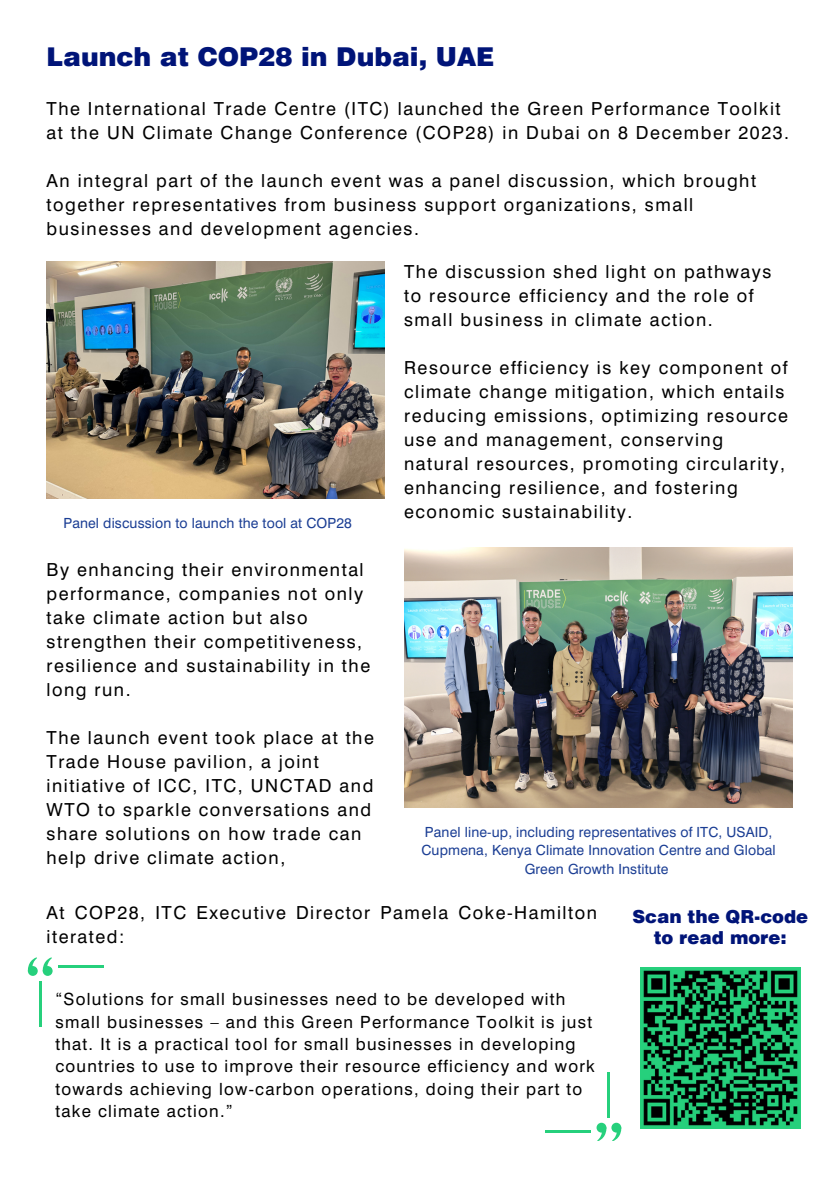
<style>
.page{position:relative;width:839px;height:1191px;background:#fff}
.page>*{position:absolute;margin:0;border:0;box-sizing:border-box;transform-origin:0 0}
.t1{font:900 26px "Swiss 721 BT";color:#001478}
.t2{font:18px/24px "Swiss 721 BT";letter-spacing:.085em;color:#000}
.t3{font:900 18px/21px "Swiss 721 BT";color:#001478;text-align:center}
.t4{font:16.8px/22.4px "Swiss 721 BT";letter-spacing:.075em;color:#000}
.t5{font:14px/18.6px "Swiss 721 BT";letter-spacing:.01em;color:#1b3e94;text-align:center}
</style>
<div class="page">
<svg style="left:43px;top:966px;width:10px;height:10px"></svg>
<svg style="left:28px;top:966px;width:10px;height:10px"></svg>
<svg style="left:27px;top:957px;width:25px;height:17px"></svg>
<hr style="left:39px;top:981px;width:2px;height:45px;background:#26d07c">
<hr style="left:58px;top:966px;width:45px;height:2px;background:#26d07c">
<svg style="left:597px;top:1124px;width:25px;height:17px"></svg>
<hr style="left:607px;top:1072px;width:3px;height:46px;background:#26d07c">
<hr style="left:545px;top:1131px;width:46px;height:2px;background:#26d07c">
<img style="left:47px;top:262px;width:337px;height:237px">
<img style="left:640px;top:968px;width:160px;height:160px">
<img style="left:404px;top:548px;width:388px;height:259px">
<h2 class="t1" style="left:47px;top:46px;width:449px">Launch at COP28 in Dubai, UAE</h2>
<h2 class="t2" style="left:47px;top:96px;width:744px">The International Trade Centre (ITC) launched the Green Performance Toolkit at the UN Climate Change Conference (COP28) in Dubai on 8 December 2023.</h2>
<p class="t2" style="left:47px;top:168px;width:711px">An integral part of the launch event was a panel discussion, which brought together representatives from business support organizations, small businesses and development agencies.</p>
<p class="t2" style="left:404px;top:259px;width:369px">The discussion shed light on pathways to resource efficiency and the role of small business in climate action.</p>
<h2 class="t2" style="left:404px;top:355px;width:385px">Resource efficiency is key component of climate change mitigation, which entails reducing emissions, optimizing resource use and management, conserving natural resources, promoting circularity, enhancing resilience, and fostering economic sustainability.</h2>
<h2 class="t5" style="left:63px;top:514px;width:290px">Panel discussion to launch the tool at COP28</h2>
<h2 class="t2" style="left:47px;top:557px;width:325px">By enhancing their environmental performance, companies not only take climate action but also strengthen their competitiveness, resilience and sustainability in the long run.</h2>
<p class="t2" style="left:47px;top:725px;width:329px">The launch event took place at the<br>Trade House pavilion, a joint initiative of ICC, ITC, UNCTAD and<br>WTO to sparkle conversations and share solutions on how trade can help drive climate action,</p>
<h2 class="t5" style="left:421px;top:822px;width:356px">Panel line-up, including representatives of ITC, USAID,<br>Cupmena, Kenya Climate Innovation Centre and Global<br>Green Growth Institute</h2>
<p class="t3" style="left:632px;top:907px;width:177px">Scan the QR-code to read more:</p>
<h2 class="t2" style="left:47px;top:900px;width:552px">At COP28, ITC Executive Director Pamela Coke-Hamilton iterated:</h2>
<h1 class="t4" style="left:55px;top:988px;width:541px">“Solutions for small businesses need to be developed with small businesses – and this Green Performance Toolkit is just that. It is a practical tool for small businesses in developing countries to use to improve their resource efficiency and work towards achieving low-carbon operations, doing their part to take climate action.”</h1>
</div>
